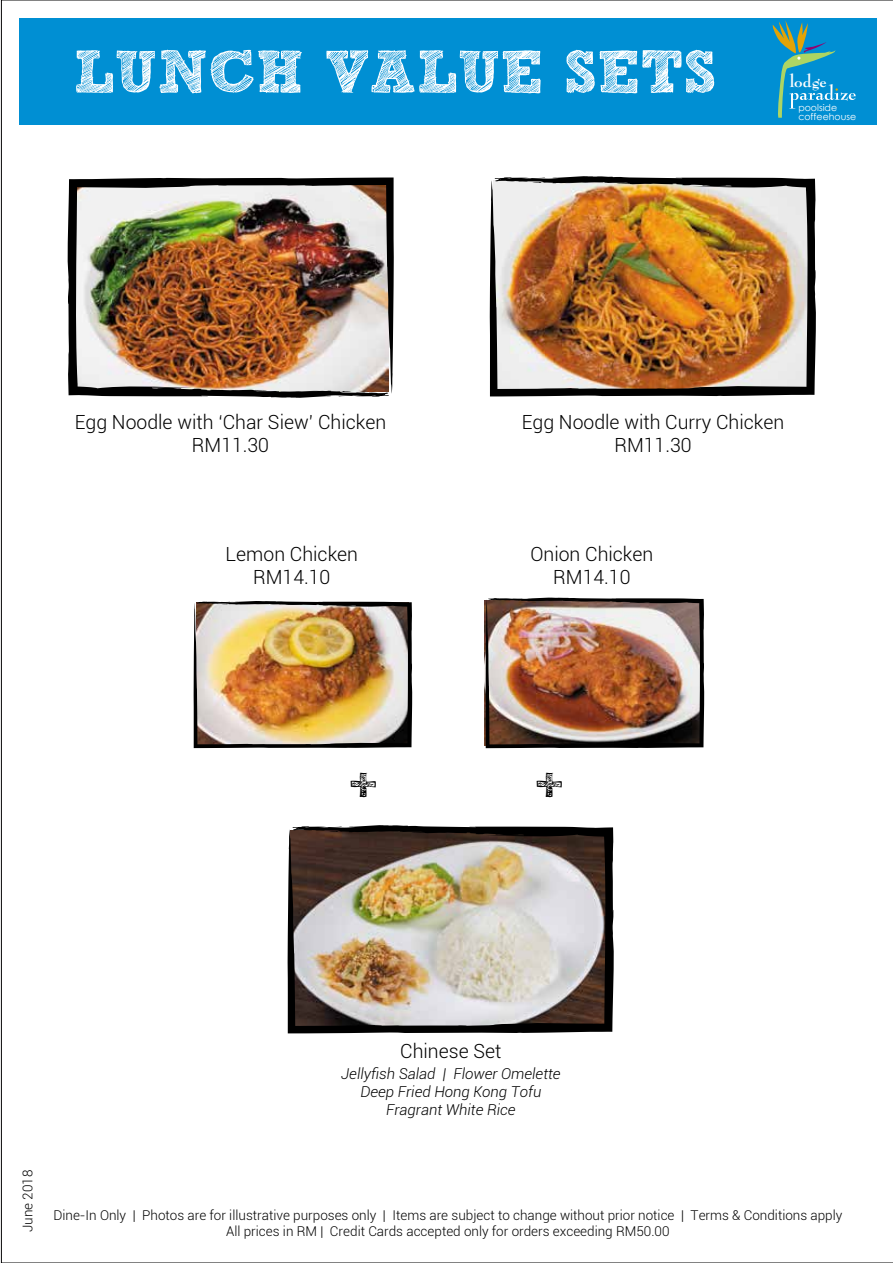
<style>
.page{position:relative;width:893px;height:1263px;background:#fff}
.page>*{position:absolute;margin:0;border:0;box-sizing:border-box;transform-origin:0 0}
.t1{font:60px "Sketch Rockwell";color:#fff}
.t2{font:41.7px "Sketchy";color:#000}
.t3{font:300 19.5px/22.6px "Roboto";color:#000;text-align:center}
.t4{font:700 17.7px "Bernhard Modern Std";color:#fff}
.t5{font:italic 300 15px/18px "Roboto";color:#000;text-align:center}
.t6{font:300 13.5px/16.2px "Roboto";color:#000;text-align:center}
.t7{font:9.45px/9.4px "Century Gothic";color:#fff}
</style>
<div class="page">
<div style="left:19px;top:19px;width:858px;height:106px;background:#008fd3"></div>
<svg style="left:772px;top:20px;width:84px;height:98px"></svg>
<img style="left:67px;top:177px;width:327px;height:221px">
<img style="left:489px;top:176px;width:327px;height:220px">
<img style="left:193px;top:601px;width:219px;height:147px">
<img style="left:484px;top:597px;width:220px;height:151px">
<img style="left:287px;top:825px;width:327px;height:208px">
<h1 class="t1" style="left:73px;top:39px;width:644px">LUNCH VALUE SETS</h1>
<h3 class="t4" style="left:790px;top:72px;width:39px">lodge</h3>
<p class="t7" style="left:798px;top:102px;width:59px">poolside coffeehouse</p>
<h3 class="t3" style="left:75px;top:410px;width:313px">Egg Noodle with ‘Char Siew’ Chicken<br>RM11.30</h3>
<h3 class="t3" style="left:522px;top:410px;width:264px">Egg Noodle with Curry Chicken<br>RM11.30</h3>
<h3 class="t3" style="left:226px;top:542px;width:134px">Lemon Chicken<br>RM14.10</h3>
<h3 class="t3" style="left:530px;top:542px;width:124px">Onion Chicken<br>RM14.10</h3>
<h2 class="t2" style="left:351px;top:759px;width:29px">+</h2>
<h2 class="t2" style="left:537px;top:759px;width:29px">+</h2>
<p class="t6" style="left:19px;top:1232px;width:64px;rotate:-90deg">June 2018</p>
<h3 class="t3" style="left:400px;top:1039px;width:103px">Chinese Set</h3>
<p class="t5" style="left:341px;top:1064px;width:221px">Jellyfish Salad | Flower Omelette<br>Deep Fried Hong Kong Tofu<br>Fragrant White Rice</p>
<p class="t6" style="left:53px;top:1207px;width:790px">Dine-In Only | Photos are for illustrative purposes only | Items are subject to change without prior notice | Terms &amp; Conditions apply<br>All prices in RM | Credit Cards accepted only for orders exceeding RM50.00</p>
</div>
